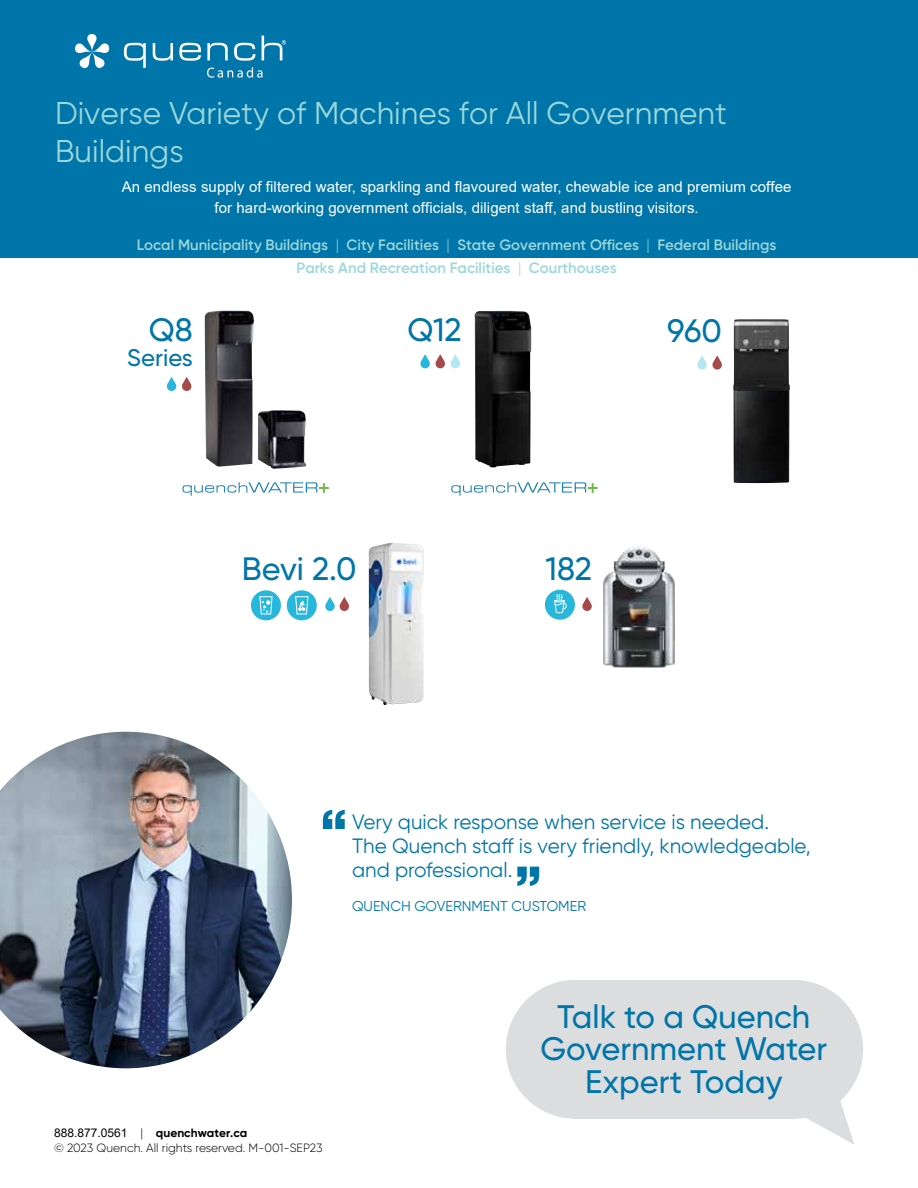
<style>
.page{position:relative;width:918px;height:1188px;background:#fff}
.page>*{position:absolute;margin:0;border:0;box-sizing:border-box;transform-origin:0 0}
.t1{font:500 32.55px/32.5px "Gilroy";color:#0075a9;text-align:center}
.t2{font:500 32.4px "Gilroy";color:#0075a9}
.t3{font:31.5px/37.8px "Gilroy";color:#9ad7d9}
.t4{font:500 24px "Gilroy";color:#0075a9}
.t5{font:20.7px/23.9px "Gilroy";color:#0075a9}
.t6{font:15px/21px "Arial";letter-spacing:.005em;color:#fff;text-align:center}
.t7{font:600 15px/22.5px "Gilroy";color:#9ad7d9;text-align:center}
.t8{font:14.25px "Gilroy";color:#0075a9}
.t9{font:300 12px/15.1px "Gilroy";color:#000}
.s1{font-weight:300}
.s2{font-family:"Arial";font-weight:400}
.s3{font-weight:700}
</style>
<div class="page">
<div style="left:0;top:0;width:918px;height:258px;background:#0075a9"></div>
<svg style="left:323px;top:810px;width:22px;height:19px"></svg>
<svg style="left:517px;top:867px;width:22px;height:19px"></svg>
<svg style="left:806px;top:1094px;width:48px;height:50px"></svg>
<div style="left:506px;top:980px;width:139px;height:139px;background:#dcddde;border-radius:50%"></div>
<div style="left:724px;top:980px;width:139px;height:139px;background:#dcddde;border-radius:50%"></div>
<div style="left:575px;top:980px;width:219px;height:139px;background:#dcddde"></div>
<img style="left:0;top:732px;width:292px;height:336px">
<svg style="left:182px;top:482px;width:146px;height:14px"></svg>
<img style="left:205px;top:311px;width:49px;height:156px">
<img style="left:258px;top:410px;width:48px;height:59px">
<svg style="left:167px;top:377px;width:9px;height:14px"></svg>
<svg style="left:182px;top:377px;width:9px;height:14px"></svg>
<svg style="left:451px;top:482px;width:146px;height:14px"></svg>
<svg style="left:420px;top:354px;width:10px;height:14px"></svg>
<svg style="left:436px;top:354px;width:9px;height:14px"></svg>
<svg style="left:451px;top:354px;width:9px;height:14px"></svg>
<img style="left:474px;top:311px;width:57px;height:156px">
<svg style="left:697px;top:356px;width:25px;height:14px"></svg>
<img style="left:734px;top:391px;width:56px;height:92px">
<img style="left:733px;top:319px;width:57px;height:72px">
<svg style="left:325px;top:597px;width:24px;height:14px"></svg>
<div style="left:287px;top:590px;width:30px;height:30px;background:#27b7dc;border-radius:50%"></div>
<svg style="left:295px;top:596px;width:14px;height:19px"></svg>
<div style="left:251px;top:590px;width:30px;height:30px;background:#27b7dc;border-radius:50%"></div>
<svg style="left:259px;top:596px;width:14px;height:19px"></svg>
<img style="left:369px;top:543px;width:55px;height:162px">
<svg style="left:582px;top:597px;width:10px;height:14px"></svg>
<div style="left:545px;top:590px;width:30px;height:30px;background:#27b7dc;border-radius:50%"></div>
<svg style="left:554px;top:594px;width:13px;height:26px"></svg>
<img style="left:603px;top:546px;width:72px;height:122px">
<img style="left:75px;top:35px;width:210px;height:43px">
<h3 class="t3" style="left:55px;top:94px;width:673px">Diverse Variety of Machines for All Government<br>Buildings</h3>
<p class="t6" style="left:122px;top:176px;width:671px">An endless supply of filtered water, sparkling and flavoured water, chewable ice and premium coffee for hard-working government officials, diligent staff, and bustling visitors.</p>
<p class="t7" style="left:137px;top:233px;width:641px">Local Municipality Buildings <span class="s1">|</span> City Facilities <span class="s1">|</span> State Government Offices <span class="s1">|</span> Federal Buildings<br>Parks And Recreation Facilities <span class="s1">|</span> Courthouses</p>
<h2 class="t2" style="left:149px;top:309px;width:46px">Q8</h2>
<h3 class="t4" style="left:127px;top:343px;width:67px">Series</h3>
<h2 class="t2" style="left:407px;top:309px;width:56px">Q12</h2>
<h2 class="t2" style="left:667px;top:311px;width:56px">960</h2>
<h2 class="t2" style="left:242px;top:548px;width:116px">Bevi 2.0</h2>
<h2 class="t2" style="left:546px;top:548px;width:48px">182</h2>
<h3 class="t5" style="left:352px;top:810px;width:460px">Very quick response when service is needed.<br>The Quench staff is very friendly, knowledgeable, and professional.</h3>
<p class="t8" style="left:352px;top:897px;width:236px">QUENCH GOVERNMENT CUSTOMER</p>
<h1 class="t1" style="left:541px;top:1000px;width:288px">Talk to a Quench<br>Government Water<br>Expert Today</h1>
<p class="t9" style="left:54px;top:1125px;width:270px"><span class="s2">888.877.0561</span> | <span class="s3">quenchwater.ca<br></span>© 2023 Quench. All rights reserved. M-001-SEP23</p>
</div>
